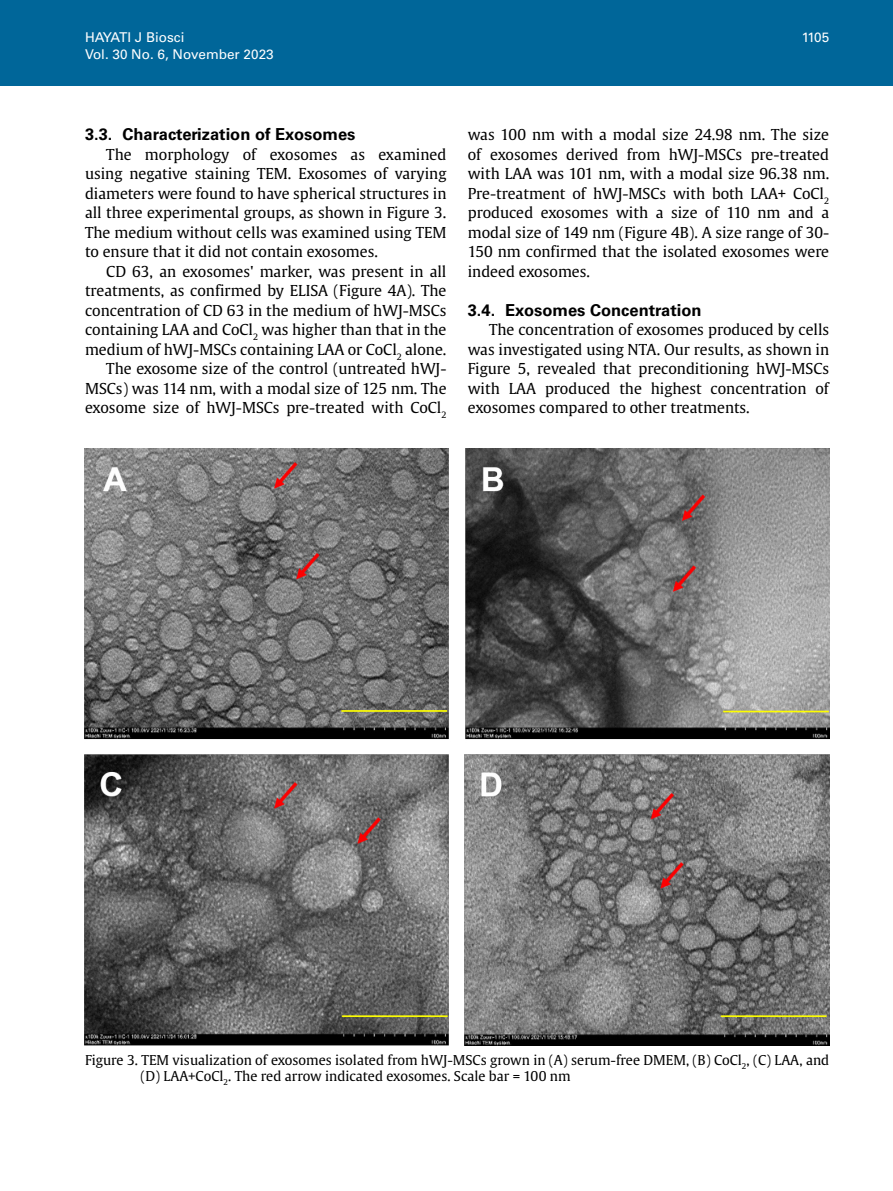
<style>
.page{position:relative;width:893px;height:1191px;background:#fff}
.page>*{position:absolute;margin:0;border:0;box-sizing:border-box;transform-origin:0 0}
.t1{font:700 16.5px "Univers LT Std";color:#000}
.t2{font:15px/19.5px "Gulliver";color:#000;text-align:justify}
.t3{font:13.5px/16.2px "Gulliver";color:#000}
.t4{font:13.5px "Univers LT Std";color:#fff}
</style>
<div class="page">
<img style="left:84px;top:448px;width:745px;height:597px">
<div style="left:0;top:0;width:893px;height:85px;background:#069"></div>
<p class="t4" style="left:85px;top:30px;width:101px">HAYATI J Biosci</p>
<p class="t4" style="left:802px;top:30px;width:29px">1105</p>
<p class="t4" style="left:85px;top:46px;width:190px">Vol. 30 No. 6, November 2023</p>
<p class="t1" style="left:85px;top:125px;width:272px">3.3. Characterization of Exosomes</p>
<p class="t2" style="left:85px;top:144px;width:363px;text-indent:21px">The morphology of exosomes as examined using negative staining TEM. Exosomes of varying diameters were found to have spherical structures in all three experimental groups, as shown in Figure 3.<br>The medium without cells was examined using TEM to ensure that it did not contain exosomes.</p>
<p class="t2" style="left:85px;top:261px;width:363px;text-align:right">CD 63, an exosomes' marker, was present in all treatments, as confirmed by ELISA (Figure 4A). The concentration of CD 63 in the medium of hWJ-MSCs containing LAA and CoCl<sub>2</sub> was higher than that in the medium of hWJ-MSCs containing LAA or CoCl<sub>2</sub> alone.<br>The exosome size of the control (untreated hWJ-MSCs) was 114 nm, with a modal size of 125 nm. The exosome size of hWJ-MSCs pre-treated with CoCl<sub>2</sub></p>
<p class="t2" style="left:468px;top:125px;width:363px">was 100 nm with a modal size 24.98 nm. The size of exosomes derived from hWJ-MSCs pre-treated with LAA was 101 nm, with a modal size 96.38 nm.<br>Pre-treatment of hWJ-MSCs with both LAA+ CoCl<sub>2 </sub>produced exosomes with a size of 110 nm and a modal size of 149 nm (Figure 4B). A size range of 30- 150 nm confirmed that the isolated exosomes were indeed exosomes.</p>
<p class="t1" style="left:468px;top:300px;width:235px">3.4. Exosomes Concentration</p>
<p class="t2" style="left:468px;top:320px;width:363px;text-indent:21px">The concentration of exosomes produced by cells was investigated using NTA. Our results, as shown in Figure 5, revealed that preconditioning hWJ-MSCs with LAA produced the highest concentration of exosomes compared to other treatments.</p>
<p class="t3" style="left:141px;top:1051px;width:690px;text-indent:-55px">Figure 3. TEM visualization of exosomes isolated from hWJ-MSCs grown in (A) serum-free DMEM, (B) CoCl<sub>2</sub>, (C) LAA, and (D) LAA+CoCl<sub>2</sub>. The red arrow indicated exosomes. Scale bar = 100 nm</p>
</div>
